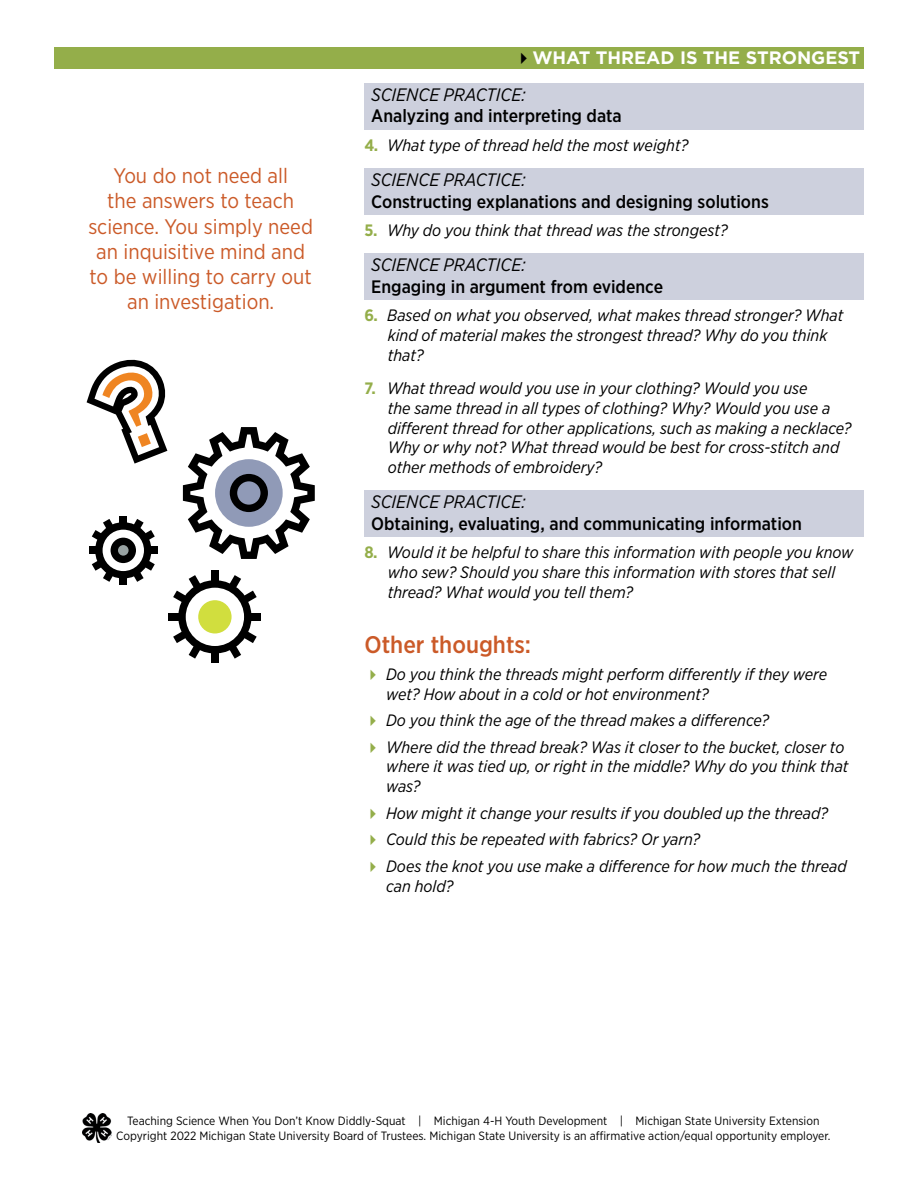
<style>
.page{position:relative;width:918px;height:1188px;background:#fff}
.page>*{position:absolute;margin:0;border:0;box-sizing:border-box;transform-origin:0 0}
.Subhead1{font:500 24px "Gotham Narrow";color:#cb5a28}
.Body{font:21px/25.2px "Gotham Narrow";color:#cb5a28;text-align:center}
.SCIENCE_PRACTICE{font:500 18px/21.6px "Gotham Narrow";color:#000}
.t1{font:700 18px "Gotham";color:#fff}
.t2{font:italic 16.5px/19.8px "Gotham Narrow";color:#000}
.t3{font:12px/14.4px "Gotham Narrow";color:#000;text-align:center}
.s1{color:#000}
.s2{font-weight:400;font-style:italic}
.s3{font-weight:700;font-style:normal;color:#94ae4a}
</style>
<div class="page">
<div style="left:54px;top:47px;width:810px;height:21px;background:#94ae4a"></div>
<img style="left:82px;top:1113px;width:29px;height:30px">
<svg style="left:183px;top:427px;width:132px;height:132px"></svg>
<div style="left:89px;top:547px;width:10px;height:7px;background:#000"></div>
<div style="left:120px;top:516px;width:7px;height:10px;background:#000"></div>
<div style="left:120px;top:575px;width:7px;height:10px;background:#000"></div>
<div style="left:148px;top:547px;width:10px;height:7px;background:#000"></div>
<svg style="left:92px;top:519px;width:63px;height:63px"></svg>
<div style="left:211px;top:571px;width:8px;height:13px;background:#000"></div>
<div style="left:169px;top:613px;width:13px;height:8px;background:#000"></div>
<div style="left:211px;top:650px;width:8px;height:13px;background:#000"></div>
<div style="left:248px;top:613px;width:13px;height:8px;background:#000"></div>
<svg style="left:173px;top:575px;width:84px;height:84px"></svg>
<svg style="left:87px;top:360px;width:80px;height:104px"></svg>
<div style="left:364px;top:83px;width:500px;height:46px;background:#cdd0dd"></div>
<div style="left:364px;top:168px;width:500px;height:46px;background:#cdd0dd"></div>
<div style="left:364px;top:253px;width:500px;height:47px;background:#cdd0dd"></div>
<div style="left:364px;top:491px;width:500px;height:46px;background:#cdd0dd"></div>
<p class="Body" style="left:88px;top:163px;width:226px">You do not need all<br>the answers to teach science. You simply need an inquisitive mind and to be willing to carry out an investigation.</p>
<p class="t1" style="left:514px;top:46px;width:347px"><span class="s1">✔</span>WHAT THREAD IS THE STRONGEST</p>
<p class="SCIENCE_PRACTICE" style="left:371px;top:83px;width:252px"><span class="s2">SCIENCE PRACTICE:<br></span>Analyzing and interpreting data</p>
<p class="t2" style="left:364px;top:135px;width:325px"><span class="s3">4.</span> What type of thread held the most weight?</p>
<p class="SCIENCE_PRACTICE" style="left:371px;top:169px;width:399px"><span class="s2">SCIENCE PRACTICE:<br></span>Constructing explanations and designing solutions</p>
<p class="t2" style="left:364px;top:220px;width:365px"><span class="s3">5.</span> Why do you think that thread was the strongest?</p>
<p class="SCIENCE_PRACTICE" style="left:371px;top:254px;width:293px"><span class="s2">SCIENCE PRACTICE:<br></span>Engaging in argument from evidence</p>
<p class="t2" style="left:388px;top:305px;width:457px;text-indent:-23px"><span class="s3">6.</span> Based on what you observed, what makes thread stronger? What kind of material makes the strongest thread? Why do you think that?</p>
<p class="t2" style="left:388px;top:378px;width:465px;text-indent:-23px"><span class="s3">7.</span> What thread would you use in your clothing? Would you use<br>the same thread in all types of clothing? Why? Would you use a different thread for other applications, such as making a necklace?<br>Why or why not? What thread would be best for cross-stitch and other methods of embroidery?</p>
<p class="SCIENCE_PRACTICE" style="left:371px;top:491px;width:432px"><span class="s2">SCIENCE PRACTICE:<br></span>Obtaining, evaluating, and communicating information</p>
<p class="t2" style="left:388px;top:542px;width:467px;text-indent:-23px"><span class="s3">8.</span> Would it be helpful to share this information with people you know who sew? Should you share this information with stores that sell thread? What would you tell them?</p>
<p class="Subhead1" style="left:364px;top:630px;width:168px">Other thoughts:</p>
<p class="t2" style="left:386px;top:664px;width:443px">Do you think the threads might perform differently if they were wet? How about in a cold or hot environment?</p>
<p class="t2" style="left:386px;top:710px;width:385px">Do you think the age of the thread makes a difference?</p>
<p class="t2" style="left:386px;top:737px;width:464px">Where did the thread break? Was it closer to the bucket, closer to where it was tied up, or right in the middle? Why do you think that was?</p>
<p class="t2" style="left:386px;top:803px;width:444px">How might it change your results if you doubled up the thread?</p>
<p class="t2" style="left:386px;top:829px;width:316px">Could this be repeated with fabrics? Or yarn?</p>
<p class="t2" style="left:386px;top:856px;width:462px">Does the knot you use make a difference for how much the thread can hold?</p>
<p class="t3" style="left:116px;top:1114px;width:716px">Teaching Science When You Don’t Know Diddly-Squat | Michigan 4-H Youth Development | Michigan State University Extension<br>Copyright 2022 Michigan State University Board of Trustees. Michigan State University is an affirmative action/equal opportunity employer.</p>
</div>
